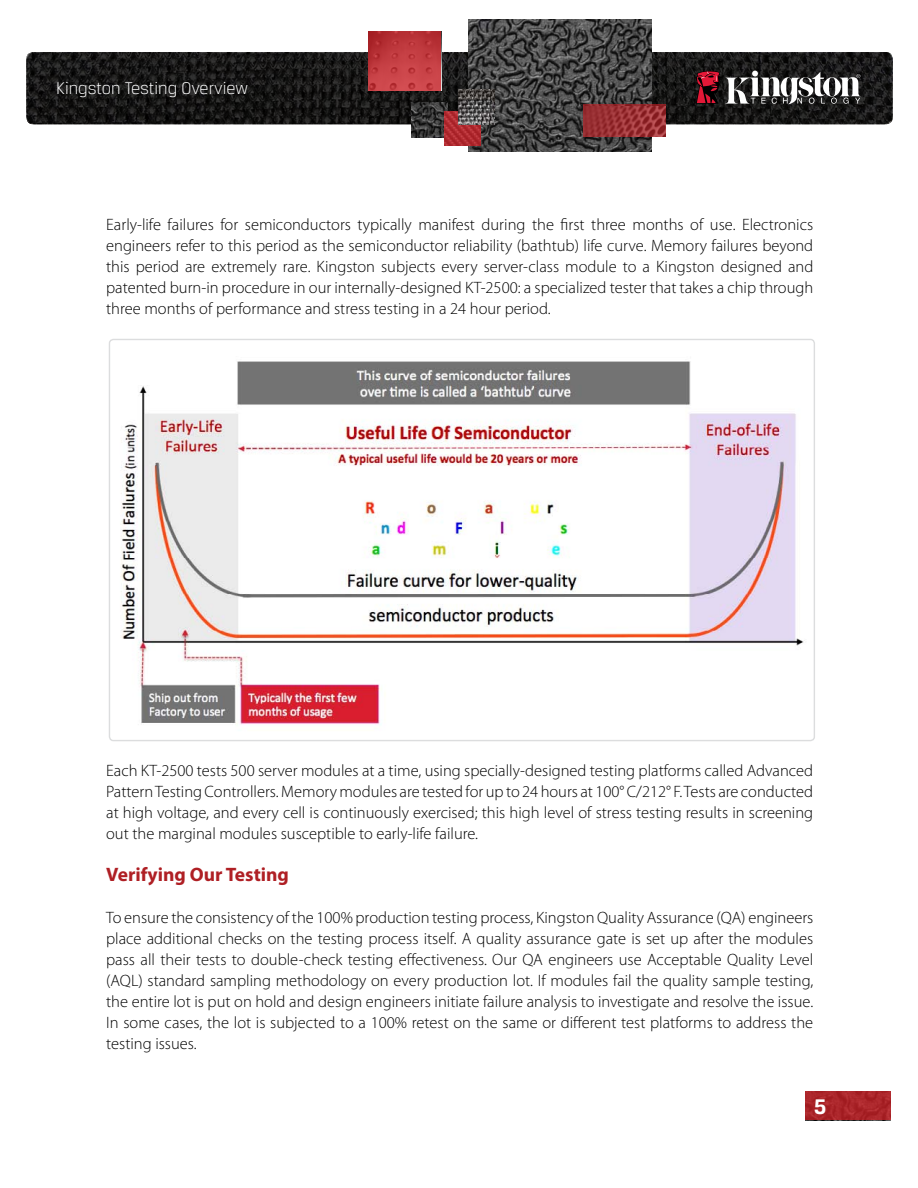
<style>
.page{position:relative;width:918px;height:1188px;background:#fff}
.page>*{position:absolute;margin:0;border:0;box-sizing:border-box;transform-origin:0 0}
.t1{font:700 22.5px "Breuer Text";color:#fff}
.t2{font:700 19.5px "Myriad Pro";color:#af1f24}
.t3{font:300 18px "Breuer Text";color:#fff}
.t4{font:300 16.5px/21px "Myriad Pro";color:#000;text-align:justify}
</style>
<div class="page">
<svg style="left:26px;top:52px;width:867px;height:72px;background:#191818"></svg>
<img style="left:469px;top:20px;width:183px;height:131px">
<svg style="left:368px;top:32px;width:73px;height:59px;background:#c03a3f"></svg>
<img style="left:411px;top:103px;width:36px;height:34px">
<svg style="left:444px;top:111px;width:36px;height:35px"></svg>
<img style="left:459px;top:90px;width:36px;height:34px">
<svg style="left:696px;top:71px;width:165px;height:33px"></svg>
<svg style="left:583px;top:104px;width:83px;height:33px;background:#9a3135"></svg>
<div style="left:806px;top:1092px;width:85px;height:28px;background:#ab252a"></div>
<img style="left:121px;top:361px;width:684px;height:364px">
<p class="t3" style="left:56px;top:78px;width:194px">Kingston Testing Overview</p>
<p class="t4" style="left:106px;top:213px;width:709px">Early-life failures for semiconductors typically manifest during the first three months of use. Electronics engineers refer to this period as the semiconductor reliability (bathtub) life curve. Memory failures beyond this period are extremely rare. Kingston subjects every server-class module to a Kingston designed and patented burn-in procedure in our internally-designed KT-2500: a specialized tester that takes a chip through three months of performance and stress testing in a 24 hour period.</p>
<p class="t4" style="left:106px;top:759px;width:709px">Each KT-2500 tests 500 server modules at a time, using specially-designed testing platforms called Advanced Pattern Testing Controllers. Memory modules are tested for up to 24 hours at 100° C/212° F. Tests are conducted at high voltage, and every cell is continuously exercised; this high level of stress testing results in screening out the marginal modules susceptible to early-life failure.</p>
<p class="t2" style="left:106px;top:861px;width:184px">Verifying Our Testing</p>
<p class="t4" style="left:106px;top:906px;width:709px">To ensure the consistency of the 100% production testing process, Kingston Quality Assurance (QA) engineers place additional checks on the testing process itself. A quality assurance gate is set up after the modules pass all their tests to double-check testing effectiveness. Our QA engineers use Acceptable Quality Level (AQL) standard sampling methodology on every production lot. If modules fail the quality sample testing, the entire lot is put on hold and design engineers initiate failure analysis to investigate and resolve the issue.<br>In some cases, the lot is subjected to a 100% retest on the same or different test platforms to address the testing issues.</p>
<h1 class="t1" style="left:814px;top:1094px;width:14px">5</h1>
</div>
